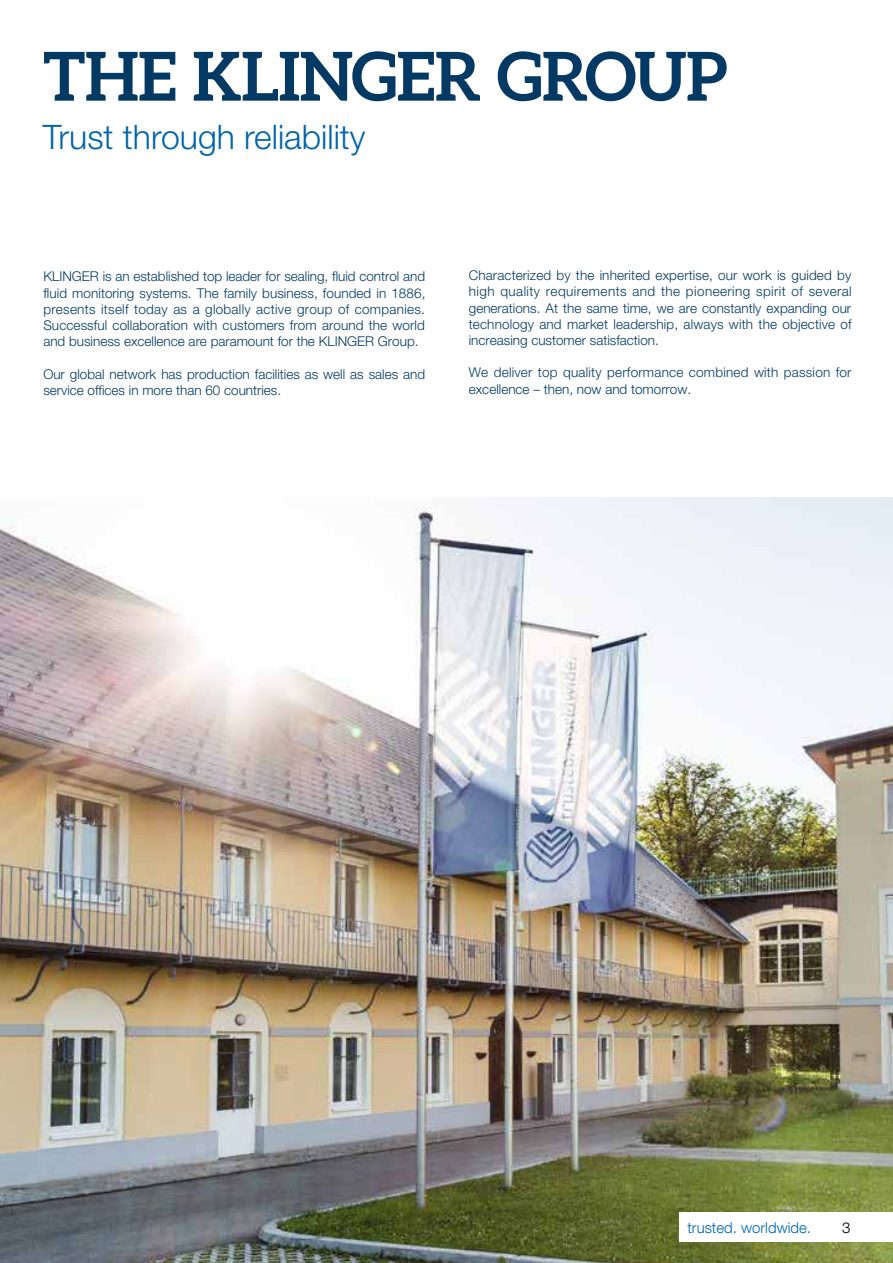
<style>
.page{position:relative;width:893px;height:1263px;background:#fff}
.page>*{position:absolute;margin:0;border:0;box-sizing:border-box;transform-origin:0 0}
.t1{font:700 67.5px "Aleo";letter-spacing:-.015em;color:#043963}
.t2{font:300 33.75px "Helvetica Neue LT Pro";color:#0164a9}
.t3{font:300 15px "Helvetica Neue LT Com";color:#0068b7}
.t4{font:300 15px "Helvetica Neue LT Com";color:#000}
.t5{font:300 13.5px/16.2px "Helvetica Neue LT Pro";color:#043963;text-align:justify}
.t6{font:300 13.5px/16.2px "Helvetica Neue LT Pro";letter-spacing:.02em;color:#043963}
</style>
<div class="page">
<img style="left:1px;top:498px;width:892px;height:765px">
<img style="left:0;top:528px;width:1px;height:735px">
<div style="left:679px;top:1212px;width:214px;height:30px;background:#fff"></div>
<h1 class="t1" style="left:43px;top:37px;width:686px">THE KLINGER GROUP</h1>
<h2 class="t2" style="left:43px;top:116px;width:324px">Trust through reliability</h2>
<p class="t5" style="left:43px;top:268px;width:384px">KLINGER is an established top leader for sealing, fluid control and fluid monitoring systems. The family business, founded in 1886, presents itself today as a globally active group of companies.<br>Successful collaboration with customers from around the world and business excellence are paramount for the KLINGER Group.</p>
<p class="t5" style="left:43px;top:365px;width:383px">Our global network has production facilities as well as sales and service offices in more than 60 countries.</p>
<p class="t5" style="left:469px;top:267px;width:384px">Characterized by the inherited expertise, our work is guided by high quality requirements and the pioneering spirit of several generations. At the same time, we are constantly expanding our technology and market leadership, always with the objective of increasing customer satisfaction.</p>
<p class="t6" style="left:469px;top:364px;width:384px">We deliver top quality performance combined with passion for excellence – then, now and tomorrow.</p>
<p class="t3" style="left:687px;top:1219px;width:125px">trusted. worldwide.</p>
<p class="t4" style="left:842px;top:1219px;width:10px">3</p>
</div>
